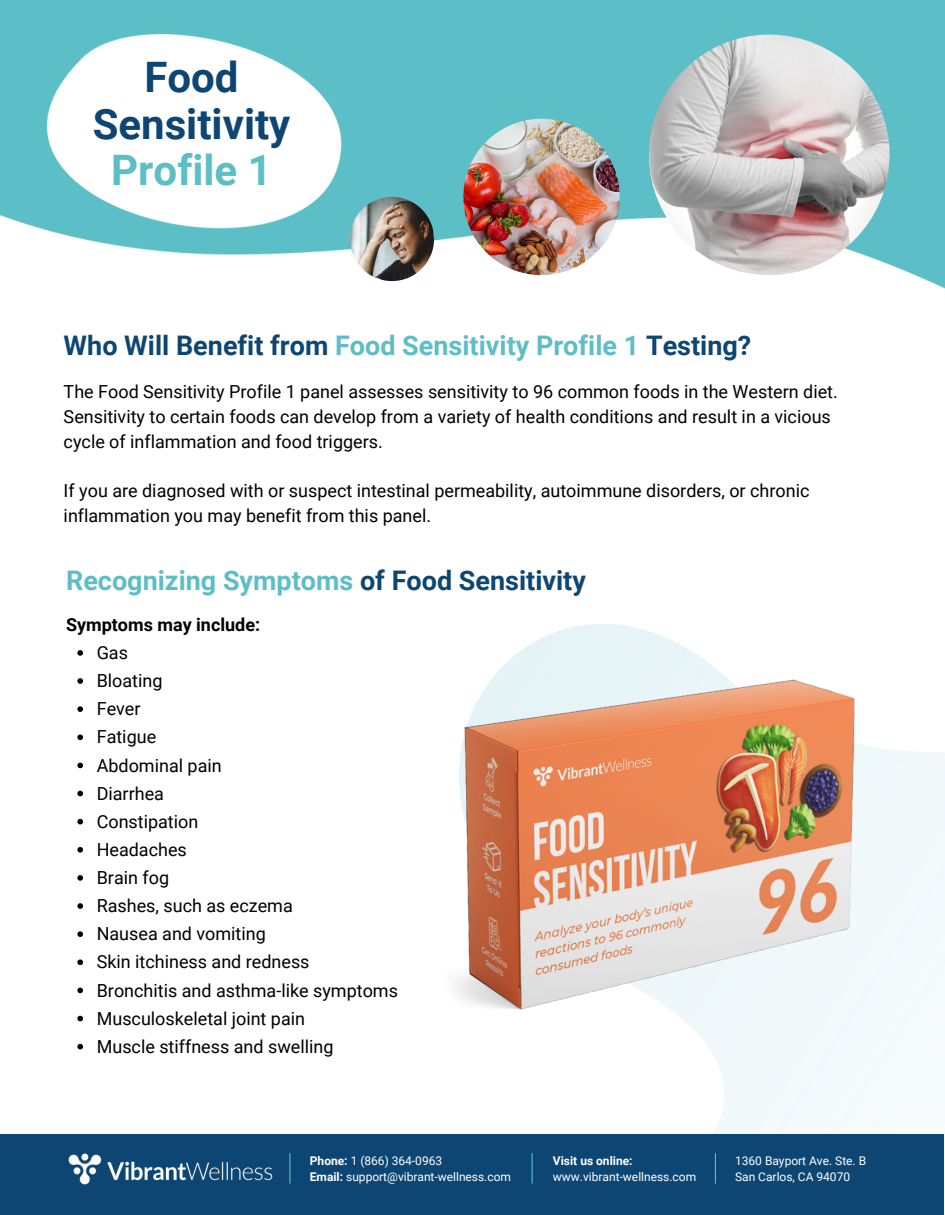
<style>
.page{position:relative;width:945px;height:1215px;background:#fff}
.page>*{position:absolute;margin:0;border:0;box-sizing:border-box;transform-origin:0 0}
.t1{font:700 42px/46.2px "Roboto";color:#0d4672;text-align:center}
.t2{font:700 42px "Roboto";color:#5dbec6}
.t3{font:700 27px "Roboto";color:#0d4672}
.t4{font:700 27px "Roboto";color:#5dbec6}
.t5{font:18px/28.2px "Roboto";color:#000}
.t6{font:700 18px "Roboto";color:#000}
.t7{font:12px/16px "Roboto";color:#fff}
.t8{font:700 12px "Roboto";color:#fff}
.s1{color:#5dbec6}
.s2{color:#0d4672}
.s3{font-weight:700}
</style>
<div class="page">
<img style="left:0;top:0;width:945px;height:289px">
<img style="left:45px;top:35px;width:298px;height:196px">
<img style="left:649px;top:35px;width:241px;height:240px;border-radius:50%">
<img style="left:463px;top:119px;width:157px;height:156px;border-radius:50%">
<img style="left:350px;top:197px;width:84px;height:84px;border-radius:50%">
<div style="left:0;top:1134px;width:944px;height:81px;background:#0d4672"></div>
<img style="left:69px;top:1153px;width:203px;height:32px">
<hr style="left:289px;top:1153px;width:1px;height:31px;background:#5dbec6">
<hr style="left:532px;top:1153px;width:1px;height:31px;background:#5dbec6">
<hr style="left:715px;top:1153px;width:1px;height:31px;background:#5dbec6">
<img style="left:454px;top:625px;width:412px;height:432px">
<svg style="left:77px;top:650px;width:6px;height:6px"></svg>
<svg style="left:77px;top:678px;width:6px;height:6px"></svg>
<svg style="left:77px;top:706px;width:6px;height:6px"></svg>
<svg style="left:77px;top:734px;width:6px;height:6px"></svg>
<svg style="left:77px;top:763px;width:6px;height:5px"></svg>
<svg style="left:77px;top:791px;width:6px;height:5px"></svg>
<svg style="left:77px;top:819px;width:6px;height:5px"></svg>
<svg style="left:77px;top:847px;width:6px;height:6px"></svg>
<svg style="left:77px;top:875px;width:6px;height:6px"></svg>
<svg style="left:77px;top:903px;width:6px;height:6px"></svg>
<svg style="left:77px;top:931px;width:6px;height:6px"></svg>
<svg style="left:77px;top:959px;width:6px;height:6px"></svg>
<svg style="left:77px;top:988px;width:6px;height:5px"></svg>
<svg style="left:77px;top:1016px;width:6px;height:5px"></svg>
<svg style="left:77px;top:1044px;width:6px;height:5px"></svg>
<h1 class="t1" style="left:93px;top:55px;width:199px">Food<br>Sensitivity</h1>
<h1 class="t2" style="left:111px;top:146px;width:162px">Profile 1</h1>
<h2 class="t3" style="left:64px;top:330px;width:689px">Who Will Benefit from <span class="s1">Food Sensitivity Profile 1</span> Testing?</h2>
<p class="t5" style="left:64px;top:380px;width:776px;line-height:24.8px">The Food Sensitivity Profile 1 panel assesses sensitivity to 96 common foods in the Western diet.<br>Sensitivity to certain foods can develop from a variety of health conditions and result in a vicious cycle of inflammation and food triggers.</p>
<p class="t5" style="left:64px;top:479px;width:747px;line-height:24.8px">If you are diagnosed with or suspect intestinal permeability, autoimmune disorders, or chronic inflammation you may benefit from this panel.</p>
<h2 class="t4" style="left:66px;top:565px;width:521px">Recognizing Symptoms <span class="s2">of Food Sensitivity</span></h2>
<p class="t6" style="left:66px;top:614px;width:196px">Symptoms may include:</p>
<p class="t5" style="left:97px;top:639px;width:303px">Gas<br>Bloating<br>Fever<br>Fatigue<br>Abdominal pain<br>Diarrhea<br>Constipation<br>Headaches<br>Brain fog<br>Rashes, such as eczema<br>Nausea and vomiting<br>Skin itchiness and redness<br>Bronchitis and asthma-like symptoms<br>Musculoskeletal joint pain<br>Muscle stiffness and swelling</p>
<p class="t7" style="left:310px;top:1153px;width:203px"><span class="s3">Phone:</span> 1 (866) 364-0963<br><span class="s3">Email:</span> support@vibrant-wellness.com</p>
<p class="t8" style="left:553px;top:1154px;width:81px">Visit us online:</p>
<p class="t7" style="left:553px;top:1169px;width:145px">www.vibrant-wellness.com</p>
<p class="t7" style="left:735px;top:1153px;width:133px">1360 Bayport Ave. Ste. B<br>San Carlos, CA 94070</p>
</div>
